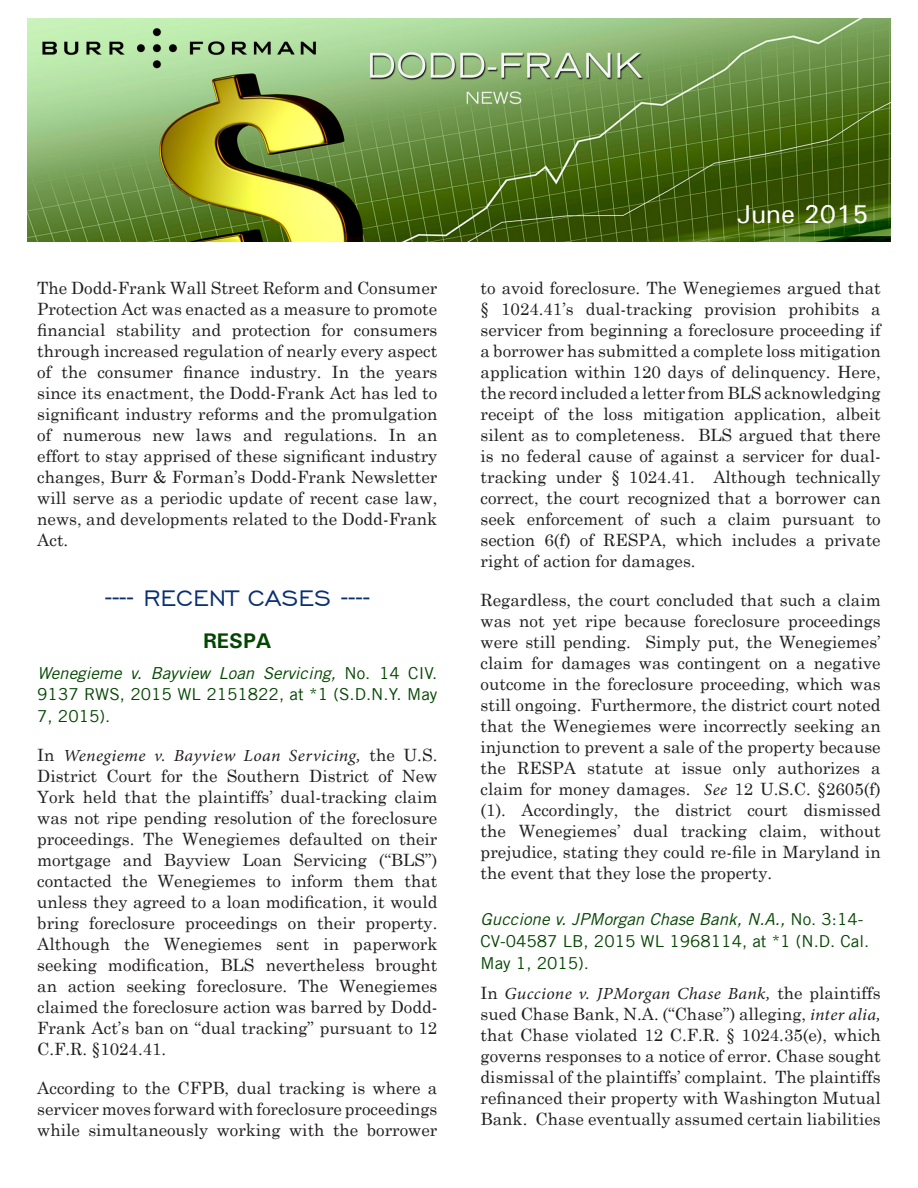
<style>
.page{position:relative;width:918px;height:1188px;background:#fff}
.page>*{position:absolute;margin:0;border:0;box-sizing:border-box;transform-origin:0 0}
.Section{font:28.5px "Engravers Gothic BT";color:#0a3072}
.Case_Header{font:500 25.8px "Univers";color:#fff}
.Case_Header-2{font:700 21.15px "Univers";color:#044600}
.Paragraph_Style_1{font:16.95px/21px "Century Schoolbook";color:#231f20;text-align:justify}
.Case{font:16.5px/21.8px "Trade Gothic LT";color:#044600}
.Paragraph_Style_1-2{font:16.5px/21.8px "Trade Gothic LT";color:#044600;text-align:justify}
.s1{font-family:"Trade Gothic LT Std";font-style:italic}
.s2{font-family:"Minion Pro";font-style:italic}
</style>
<div class="page">
<img style="left:27px;top:18px;width:864px;height:224px">
<p class="Paragraph_Style_1" style="left:37px;top:276px;width:402px">The Dodd-Frank Wall Street Reform and Consumer Protection Act was enacted as a measure to promote financial stability and protection for consumers through increased regulation of nearly every aspect of the consumer finance industry. In the years since its enactment, the Dodd-Frank Act has led to significant industry reforms and the promulgation of numerous new laws and regulations. In an effort to stay apprised of these significant industry changes, Burr &amp; Forman’s Dodd-Frank Newsletter will serve as a periodic update of recent case law, news, and developments related to the Dodd-Frank Act.</p>
<p class="Section" style="left:105px;top:582px;width:267px">---- RECENT CASES ----</p>
<p class="Case_Header-2" style="left:203px;top:627px;width:70px">RESPA</p>
<p class="Paragraph_Style_1-2" style="left:37px;top:662px;width:402px"><span class="s1">Wenegieme v. Bayview Loan Servicing,</span> No. 14 CIV.<br>9137 RWS, 2015 WL 2151822, at *1 (S.D.N.Y. May 7, 2015).</p>
<p class="Paragraph_Style_1" style="left:37px;top:743px;width:402px">In <span class="s2">Wenegieme v. Bayview Loan Servicing,</span> the U.S.<br>District Court for the Southern District of New York held that the plaintiffs’ dual-tracking claim was not ripe pending resolution of the foreclosure proceedings. The Wenegiemes defaulted on their mortgage and Bayview Loan Servicing (“BLS”) contacted the Wenegiemes to inform them that unless they agreed to a loan modification, it would bring foreclosure proceedings on their property.<br>Although the Wenegiemes sent in paperwork seeking modification, BLS nevertheless brought an action seeking foreclosure. The Wenegiemes claimed the foreclosure action was barred by Dodd-Frank Act’s ban on “dual tracking” pursuant to 12<br>C.F.R. §1024.41.</p>
<p class="Paragraph_Style_1" style="left:37px;top:1076px;width:402px">According to the CFPB, dual tracking is where a servicer moves forward with foreclosure proceedings while simultaneously working with the borrower</p>
<p class="Case_Header" style="left:737px;top:198px;width:133px">June 2015</p>
<p class="Paragraph_Style_1" style="left:481px;top:276px;width:402px">to avoid foreclosure. The Wenegiemes argued that § 1024.41’s dual-tracking provision prohibits a servicer from beginning a foreclosure proceeding if a borrower has submitted a complete loss mitigation application within 120 days of delinquency. Here, the record included a letter from BLS acknowledging receipt of the loss mitigation application, albeit silent as to completeness. BLS argued that there is no federal cause of against a servicer for dual&shy;tracking under § 1024.41. Although technically correct, the court recognized that a borrower can seek enforcement of such a claim pursuant to section 6(f) of RESPA, which includes a private right of action for damages.</p>
<p class="Paragraph_Style_1" style="left:481px;top:588px;width:402px">Regardless, the court concluded that such a claim was not yet ripe because foreclosure proceedings were still pending. Simply put, the Wenegiemes’ claim for damages was contingent on a negative outcome in the foreclosure proceeding, which was still ongoing. Furthermore, the district court noted that the Wenegiemes were incorrectly seeking an injunction to prevent a sale of the property because the RESPA statute at issue only authorizes a claim for money damages. <span class="s2">See</span> 12 U.S.C. §2605(f) (1). Accordingly, the district court dismissed the Wenegiemes’ dual tracking claim, without prejudice, stating they could re-file in Maryland in the event that they lose the property.</p>
<p class="Case" style="left:481px;top:908px;width:390px"><span class="s1">Guccione v. JPMorgan Chase Bank, N.A.,</span> No. 3:14-<br>CV-04587 LB, 2015 WL 1968114, at *1 (N.D. Cal.<br>May 1, 2015).</p>
<p class="Paragraph_Style_1" style="left:481px;top:981px;width:402px">In <span class="s2">Guccione v. JPMorgan Chase Bank,</span> the plaintiffs sued Chase Bank, N.A. (“Chase”) alleging, <span class="s2">inter alia, </span>that Chase violated 12 C.F.R. § 1024.35(e), which governs responses to a notice of error. Chase sought dismissal of the plaintiffs’ complaint. The plaintiffs refinanced their property with Washington Mutual Bank. Chase eventually assumed certain liabilities</p>
</div>
